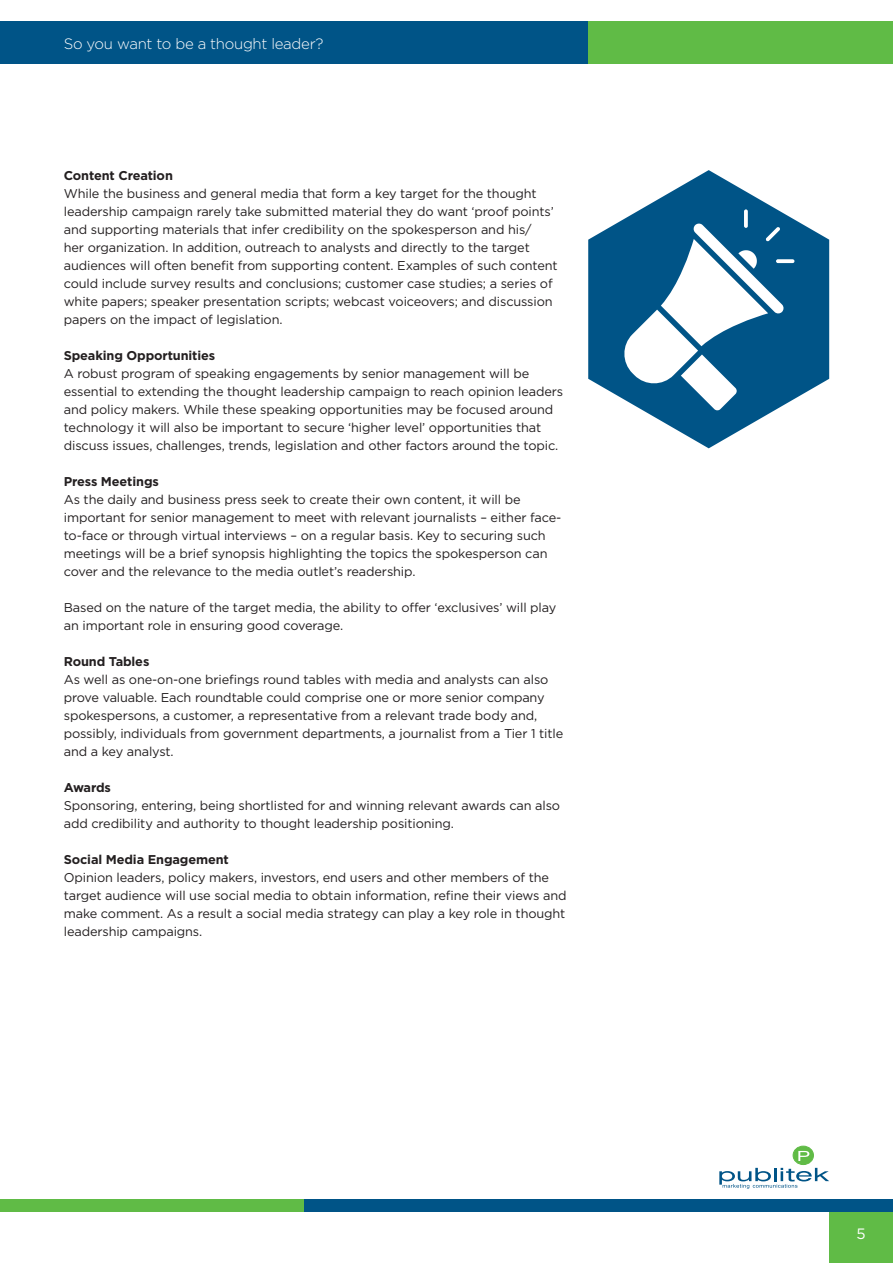
<style>
.page{position:relative;width:893px;height:1263px;background:#fff}
.page>*{position:absolute;margin:0;border:0;box-sizing:border-box;transform-origin:0 0}
.t1{font:300 15px "Gotham";letter-spacing:-.02em;color:#fff}
.t2{font:15px "Gotham";color:#fff}
.t3{font:12.75px/18px "Gotham";letter-spacing:-.01em;color:#231f20}
.t4{font:700 12.75px "Gotham";letter-spacing:-.01em;color:#231f20}
</style>
<div class="page">
<div style="left:829px;top:1200px;width:64px;height:63px;background:#60bb46"></div>
<div style="left:0;top:21px;width:588px;height:43px;background:#005487"></div>
<div style="left:588px;top:21px;width:305px;height:43px;background:#60bb46"></div>
<div style="left:0;top:1199px;width:305px;height:13px;background:#60bb46"></div>
<div style="left:305px;top:1199px;width:588px;height:13px;background:#005487"></div>
<div style="left:793px;top:1146px;width:20px;height:18px;background:#60bb46;border-radius:50%"></div>
<div style="left:793px;top:1146px;width:20px;height:19px;border:1px solid #60bb46;border-radius:50%"></div>
<svg style="left:798px;top:1151px;width:11px;height:10px"></svg>
<svg style="left:719px;top:1168px;width:110px;height:21px"></svg>
<svg style="left:588px;top:170px;width:241px;height:278px"></svg>
<svg style="left:622px;top:209px;width:172px;height:202px"></svg>
<p class="t1" style="left:64px;top:35px;width:261px">So you want to be a thought leader?</p>
<p class="t4" style="left:64px;top:168px;width:111px">Content Creation</p>
<p class="t3" style="left:64px;top:184px;width:495px">While the business and general media that form a key target for the thought leadership campaign rarely take submitted material they do want ‘proof points’ and supporting materials that infer credibility on the spokesperson and his/<br>her organization. In addition, outreach to analysts and directly to the target audiences will often benefit from supporting content. Examples of such content could include survey results and conclusions; customer case studies; a series of white papers; speaker presentation scripts; webcast voiceovers; and discussion papers on the impact of legislation.</p>
<p class="t4" style="left:64px;top:348px;width:153px">Speaking Opportunities</p>
<p class="t3" style="left:64px;top:364px;width:501px">A robust program of speaking engagements by senior management will be essential to extending the thought leadership campaign to reach opinion leaders and policy makers. While these speaking opportunities may be focused around technology it will also be important to secure ‘higher level’ opportunities that discuss issues, challenges, trends, legislation and other factors around the topic.</p>
<p class="t4" style="left:64px;top:474px;width:97px">Press Meetings</p>
<p class="t3" style="left:64px;top:490px;width:499px">As the daily and business press seek to create their own content, it will be important for senior management to meet with relevant journalists – either face&shy;to-face or through virtual interviews – on a regular basis. Key to securing such meetings will be a brief synopsis highlighting the topics the spokesperson can cover and the relevance to the media outlet’s readership.</p>
<p class="t3" style="left:64px;top:598px;width:494px">Based on the nature of the target media, the ability to offer ‘exclusives’ will play an important role in ensuring good coverage.</p>
<p class="t4" style="left:64px;top:654px;width:87px">Round Tables</p>
<p class="t3" style="left:64px;top:670px;width:501px">As well as one-on-one briefings round tables with media and analysts can also prove valuable. Each roundtable could comprise one or more senior company spokespersons, a customer, a representative from a relevant trade body and, possibly, individuals from government departments, a journalist from a Tier 1 title and a key analyst.</p>
<p class="t4" style="left:64px;top:780px;width:49px">Awards</p>
<p class="t3" style="left:64px;top:796px;width:498px">Sponsoring, entering, being shortlisted for and winning relevant awards can also add credibility and authority to thought leadership positioning.</p>
<p class="t4" style="left:64px;top:852px;width:167px">Social Media Engagement</p>
<p class="t3" style="left:64px;top:868px;width:504px">Opinion leaders, policy makers, investors, end users and other members of the target audience will use social media to obtain information, refine their views and make comment. As a result a social media strategy can play a key role in thought leadership campaigns.</p>
<p class="t2" style="left:856px;top:1226px;width:11px">5</p>
</div>
